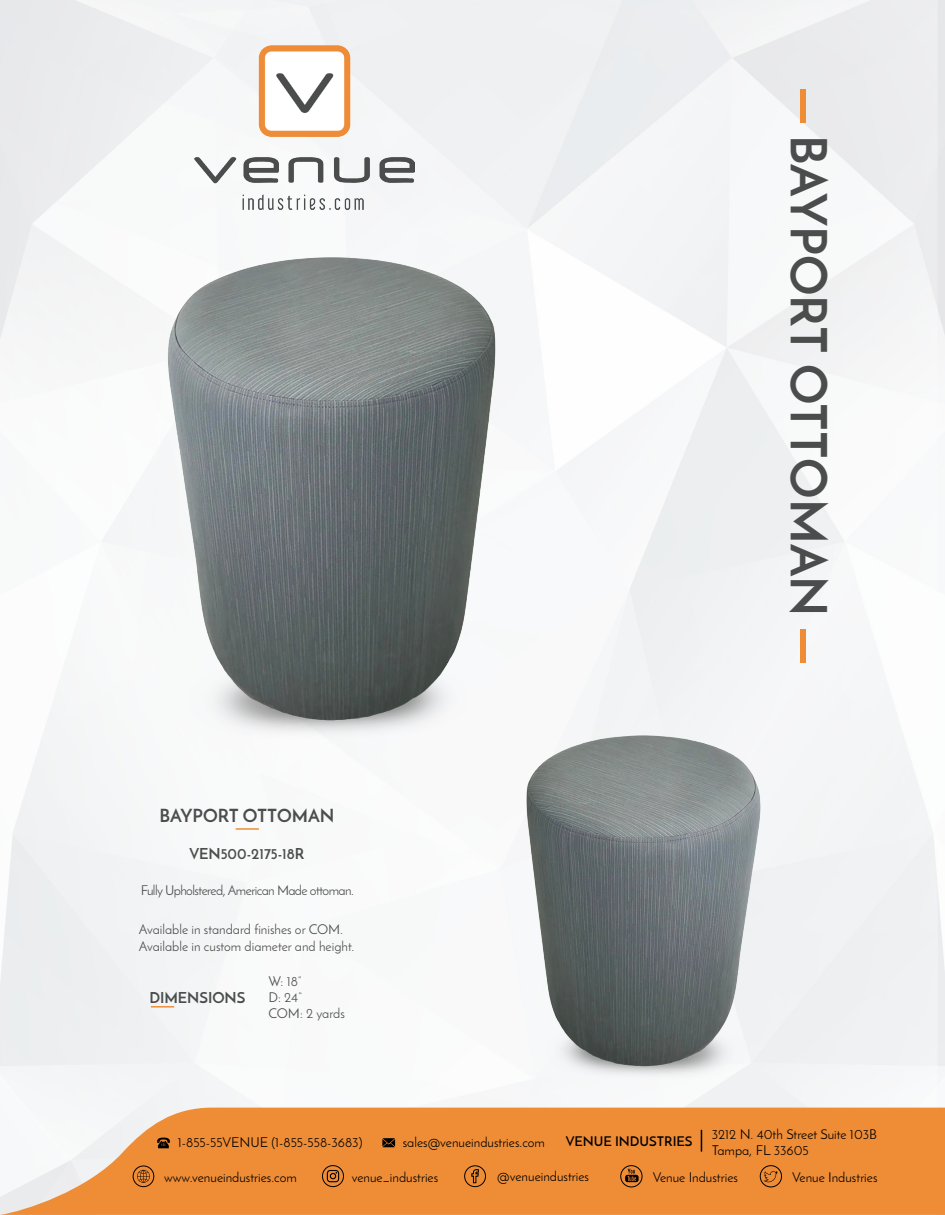
<style>
.page{position:relative;width:945px;height:1215px;background:#fff}
.page>*{position:absolute;margin:0;border:0;box-sizing:border-box;transform-origin:0 0}
.t1{font:700 49.5px "Josefin Sans";color:#4a4d4c}
.t2{font:700 18px "Josefin Sans";color:#4a4d4c}
.t3{font:700 15px "Josefin Sans";color:#4a4d4c}
.t4{font:13.5px/16.2px "Josefin Sans";color:#000}
.t5{font:13.5px/16.2px "Josefin Sans";color:#4a4d4c}
.t6{font:13.5px "Josefin Sans";letter-spacing:-.04em;color:#4a4d4c}
.t7{font:600 13.5px "Josefin Sans";color:#000}
</style>
<div class="page">
<img style="left:0;top:0;width:945px;height:1108px">
<svg style="left:0;top:1108px;width:945px;height:107px;background:#ee984d"></svg>
<img style="left:457px;top:718px;width:377px;height:377px">
<img style="left:66px;top:233px;width:528px;height:528px">
<hr style="left:151px;top:1006px;width:23px;height:2px;background:#ef8d37">
<hr style="left:236px;top:828px;width:23px;height:2px;background:#ef8d37">
<img style="left:194px;top:45px;width:220px;height:164px">
<svg style="left:157px;top:1138px;width:13px;height:10px"></svg>
<svg style="left:382px;top:1138px;width:13px;height:9px"></svg>
<div style="left:464px;top:1165px;width:22px;height:22px;border:1px solid #000;border-radius:50%"></div>
<svg style="left:471px;top:1169px;width:8px;height:14px"></svg>
<div style="left:322px;top:1165px;width:22px;height:22px;border:1px solid #000;border-radius:50%"></div>
<svg style="left:327px;top:1170px;width:12px;height:12px"></svg>
<div style="left:133px;top:1166px;width:21px;height:21px;border:1px solid #000;border-radius:50%"></div>
<svg style="left:137px;top:1170px;width:13px;height:13px"></svg>
<div style="left:620px;top:1165px;width:22px;height:22px;border:1px solid #000;border-radius:50%"></div>
<svg style="left:625px;top:1169px;width:14px;height:13px"></svg>
<div style="left:760px;top:1165px;width:22px;height:22px;border:1px solid #000;border-radius:50%"></div>
<svg style="left:763px;top:1171px;width:15px;height:11px"></svg>
<div style="left:801px;top:89px;width:5px;height:34px;background:#ef8d37"></div>
<div style="left:801px;top:629px;width:5px;height:34px;background:#ef8d37"></div>
<svg style="left:701px;top:1130px;width:1px;height:22px"></svg>
<h2 class="t2" style="left:160px;top:805px;width:176px">BAYPORT OTTOMAN</h2>
<p class="t3" style="left:190px;top:844px;width:116px">VEN500-2175-18R</p>
<p class="t6" style="left:141px;top:882px;width:215px">Fully Upholstered, American Made ottoman.</p>
<p class="t5" style="left:139px;top:921px;width:217px">Available in standard finishes or COM.<br>Available in custom diameter and height.</p>
<p class="t3" style="left:149px;top:988px;width:98px">DIMENSIONS</p>
<p class="t5" style="left:268px;top:973px;width:78px">W: 18”<br>D: 24“<br>COM: 2 yards</p>
<h1 class="t1" style="left:839px;top:135px;width:483px;rotate:90deg">BAYPORT OTTOMAN</h1>
<p class="t7" style="left:566px;top:1133px;width:128px">VENUE INDUSTRIES</p>
<p class="t4" style="left:712px;top:1126px;width:167px">3212 N. 40th Street Suite 103B<br>Tampa, FL 33605</p>
<p class="t4" style="left:178px;top:1134px;width:186px">1-855-55VENUE (1-855-558-3683)</p>
<p class="t4" style="left:403px;top:1134px;width:144px">sales@venueindustries.com</p>
<p class="t4" style="left:164px;top:1169px;width:134px">www.venueindustries.com</p>
<p class="t4" style="left:352px;top:1169px;width:88px">venue_industries</p>
<p class="t4" style="left:497px;top:1168px;width:93px">@venueindustries</p>
<p class="t4" style="left:653px;top:1170px;width:87px">Venue Industries</p>
<p class="t4" style="left:792px;top:1170px;width:87px">Venue Industries</p>
</div>
